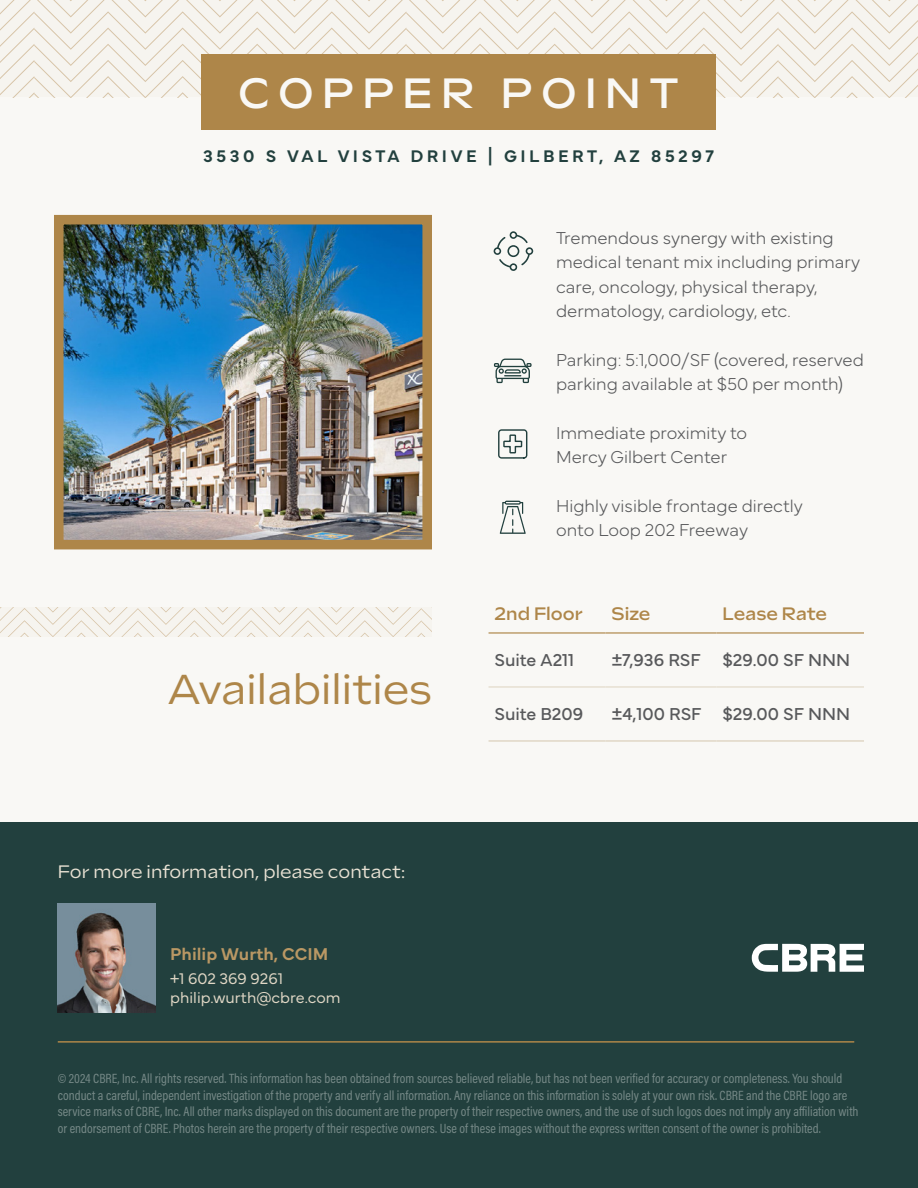
<style>
.page{position:relative;width:918px;height:1188px;background:#f9f8f5}
.page>*{position:absolute;margin:0;border:0;box-sizing:border-box;transform-origin:0 0}
.t1{font:500 42.3px "Sculpin";letter-spacing:.2em;color:#f9f8f5}
.t2{font:41.7px "Sculpin";color:#ae8649}
.t3{font:100 18px/24.5px "Mundial";color:#58595b}
.t4{font:18px "Mundial";color:#58595b}
.t5{font:18px "Sculpin";color:#e8e1d3}
.t6{font:500 18px "Sculpin";color:#ae8649}
.t7{font:600 17.85px "Mundial";color:#ba9864}
.t8{font:600 17.55px "Mundial";letter-spacing:.2em;color:#22403e}
.t9{font:300 16.05px/19.4px "Mundial";color:#e0d7c5}
.t10{font:13.5px/16.5px "Acumin Pro Cond";color:#768987}
</style>
<div class="page">
<svg style="left:0;top:0;width:918px;height:97px"></svg>
<svg style="left:498px;top:429px;width:29px;height:30px"></svg>
<svg style="left:500px;top:501px;width:26px;height:33px"></svg>
<svg style="left:493px;top:231px;width:40px;height:40px"></svg>
<svg style="left:494px;top:359px;width:38px;height:24px"></svg>
<div style="left:202px;top:54px;width:514px;height:75px;background:#ae8649"></div>
<img style="left:54px;top:214px;width:378px;height:336px">
<div style="left:0;top:823px;width:918px;height:365px;background:#22403e"></div>
<img style="left:58px;top:903px;width:98px;height:109px">
<hr style="left:58px;top:1041px;width:796px;height:2px;background:#ae8649">
<svg style="left:752px;top:944px;width:112px;height:28px"></svg>
<svg style="left:0;top:607px;width:432px;height:30px"></svg>
<hr style="left:489px;top:632px;width:117px;height:2px;background:#be9e6d">
<hr style="left:606px;top:632px;width:110px;height:2px;background:#be9e6d">
<hr style="left:716px;top:632px;width:148px;height:2px;background:#be9e6d">
<hr style="left:489px;top:740px;width:117px;height:2px;background:#e0d7c5">
<hr style="left:606px;top:740px;width:110px;height:2px;background:#e0d7c5">
<hr style="left:716px;top:740px;width:148px;height:2px;background:#e0d7c5">
<hr style="left:489px;top:686px;width:117px;height:2px;background:#e6dfd1">
<hr style="left:606px;top:686px;width:110px;height:2px;background:#e6dfd1">
<hr style="left:716px;top:686px;width:148px;height:2px;background:#e6dfd1">
<h1 class="t1" style="left:238px;top:69px;width:443px">COPPER POINT</h1>
<p class="t8" style="left:203px;top:142px;width:512px">3530 S VAL VISTA DRIVE | GILBERT, AZ 85297</p>
<h2 class="t2" style="left:167px;top:665px;width:266px">Availabilities</h2>
<h3 class="t5" style="left:58px;top:861px;width:349px">For more information, please contact:</h3>
<h3 class="t7" style="left:170px;top:940px;width:160px">Philip Wurth, CCIM</h3>
<p class="t9" style="left:170px;top:967px;width:172px">+1 602 369 9261 philip.wurth@cbre.com</p>
<h3 class="t3" style="left:556px;top:224px;width:306px">Tremendous synergy with existing medical tenant mix including primary care, oncology, physical therapy, dermatology, cardiology, etc.</h3>
<h3 class="t3" style="left:556px;top:346px;width:309px">Parking: 5:1,000/SF (covered, reserved parking available at $50 per month)</h3>
<h3 class="t3" style="left:556px;top:418px;width:193px">Immediate proximity to<br>Mercy Gilbert Center</h3>
<h3 class="t3" style="left:556px;top:491px;width:248px">Highly visible frontage directly onto Loop 202 Freeway</h3>
<h3 class="t6" style="left:495px;top:603px;width:90px">2nd Floor</h3>
<h3 class="t6" style="left:611px;top:603px;width:40px">Size</h3>
<h3 class="t6" style="left:722px;top:603px;width:106px">Lease Rate</h3>
<h3 class="t4" style="left:495px;top:646px;width:81px">Suite A211</h3>
<h3 class="t4" style="left:611px;top:646px;width:240px">±7,936 RSF $29.00 SF NNN</h3>
<h3 class="t4" style="left:494px;top:700px;width:90px">Suite B209</h3>
<h3 class="t4" style="left:611px;top:700px;width:240px">±4,100 RSF $29.00 SF NNN</h3>
<p class="t10" style="left:58px;top:1070px;width:802px">© 2024 CBRE, Inc. All rights reserved. This information has been obtained from sources believed reliable, but has not been verified for accuracy or completeness. You should conduct a careful, independent investigation of the property and verify all information. Any reliance on this information is solely at your own risk. CBRE and the CBRE logo are service marks of CBRE, Inc. All other marks displayed on this document are the property of their respective owners, and the use of such logos does not imply any affiliation with or endorsement of CBRE. Photos herein are the property of their respective owners. Use of these images without the express written consent of the owner is prohibited.</p>
</div>
